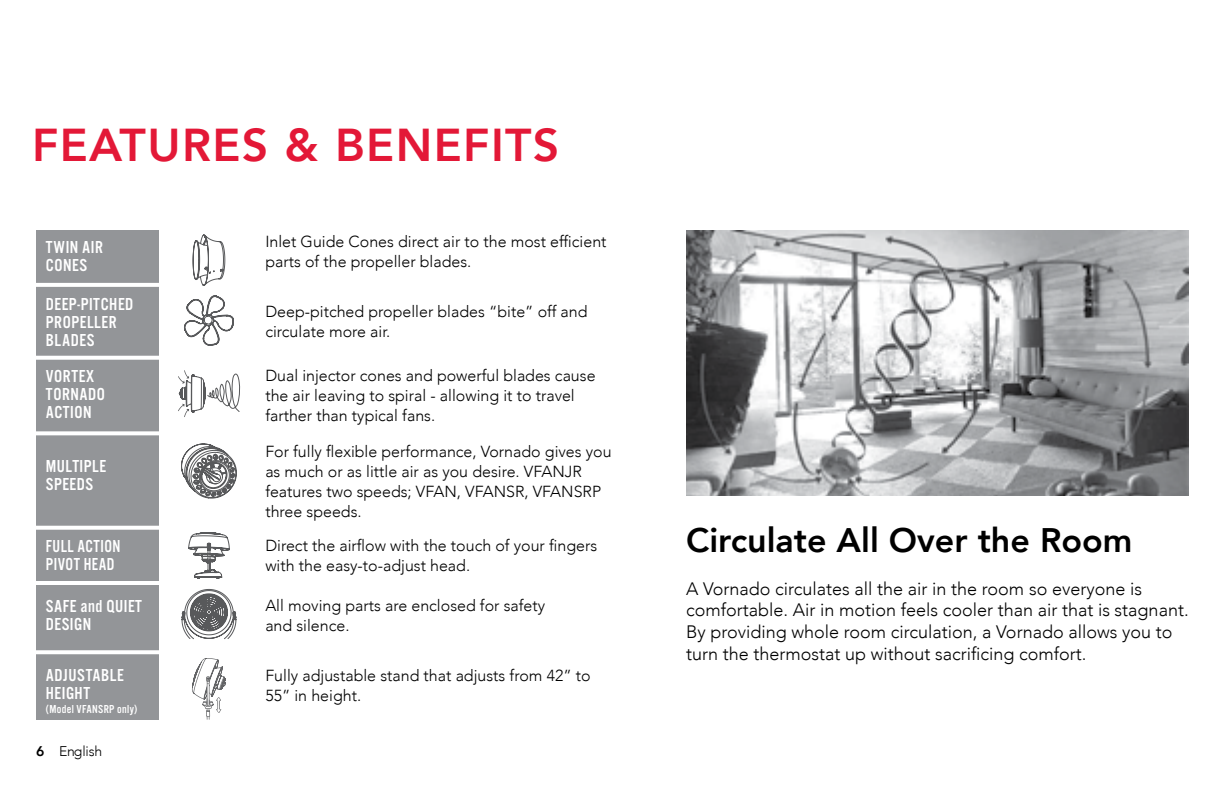
<style>
.page{position:relative;width:1224px;height:792px;background:#fff}
.page>*{position:absolute;margin:0;border:0;box-sizing:border-box;transform-origin:0 0}
.t1{font:800 46px "Avenir";letter-spacing:.03em;color:#e31837}
.t2{font:800 34px "Avenir";color:#000}
.t3{font:300 18px/21.6px "Avenir";color:#000}
.t4{font:18px/18px "Alternate Got No 3 D";letter-spacing:.03em;color:#fff}
.t5{font:18px "Alternate Got No 3 D";letter-spacing:.03em;color:#fff;scale:.94 1}
.t6{font:300 16px/20px "Avenir";color:#000}
.t7{font:300 14px "Avenir";letter-spacing:-.02em;color:#000}
.t8{font:12px "Alternate Got No 3 D";letter-spacing:.03em;color:#fff}
.s1{font-weight:800}
</style>
<div class="page">
<img style="left:686px;top:231px;width:503px;height:265px">
<div style="left:36px;top:231px;width:123px;height:489px;background:#939598"></div>
<svg style="left:36px;top:283px;width:123px;height:4px"></svg>
<svg style="left:36px;top:356px;width:123px;height:4px"></svg>
<svg style="left:36px;top:431px;width:123px;height:4px"></svg>
<svg style="left:36px;top:526px;width:123px;height:4px"></svg>
<hr style="left:32px;top:581px;width:136px;height:4px;background:#fff">
<svg style="left:193px;top:234px;width:32px;height:52px"></svg>
<svg style="left:188px;top:532px;width:42px;height:47px"></svg>
<svg style="left:184px;top:295px;width:50px;height:51px"></svg>
<svg style="left:181px;top:443px;width:56px;height:56px"></svg>
<svg style="left:178px;top:370px;width:63px;height:47px"></svg>
<svg style="left:181px;top:589px;width:56px;height:51px"></svg>
<svg style="left:192px;top:658px;width:34px;height:62px"></svg>
<svg style="left:36px;top:650px;width:123px;height:4px"></svg>
<p class="t1" style="left:32px;top:109px;width:529px">FEATURES &amp; BENEFITS</p>
<p class="t4" style="left:46px;top:238px;width:59px">TWIN AIR</p>
<p class="t4" style="left:46px;top:256px;width:43px">CONES</p>
<p class="t4" style="left:46px;top:295px;width:89px">DEEP-PITCHED</p>
<p class="t4" style="left:46px;top:313px;width:72px">PROPELLER</p>
<p class="t4" style="left:46px;top:331px;width:50px">BLADES</p>
<p class="t4" style="left:46px;top:367px;width:50px">VORTEX</p>
<p class="t4" style="left:46px;top:385px;width:61px">TORNADO</p>
<p class="t4" style="left:46px;top:403px;width:47px">ACTION</p>
<p class="t4" style="left:46px;top:456px;width:62px">MULTIPLE</p>
<p class="t4" style="left:46px;top:474px;width:49px">SPEEDS</p>
<p class="t5" style="left:46px;top:537px;width:81px">FULL ACTION</p>
<p class="t5" style="left:46px;top:555px;width:75px">PIVOT HEAD</p>
<p class="t4" style="left:46px;top:597px;width:98px">SAFE and QUIET</p>
<p class="t4" style="left:46px;top:615px;width:47px">DESIGN</p>
<p class="t4" style="left:46px;top:666px;width:80px">ADJUSTABLE<br>HEIGHT</p>
<p class="t8" style="left:46px;top:703px;width:93px">(Model VFANSRP only)</p>
<p class="t7" style="left:36px;top:742px;width:68px"><span class="s1">6</span> English</p>
<p class="t6" style="left:265px;top:231px;width:343px">Inlet Guide Cones direct air to the most efficient parts of the propeller blades.</p>
<p class="t6" style="left:265px;top:301px;width:324px">Deep-pitched propeller blades “bite” off and circulate more air.</p>
<p class="t6" style="left:265px;top:365px;width:332px">Dual injector cones and powerful blades cause the air leaving to spiral - allowing it to travel farther than typical fans.</p>
<p class="t6" style="left:265px;top:441px;width:348px">For fully flexible performance, Vornado gives you as much or as little air as you desire. VFANJR features two speeds; VFAN, VFANSR, VFANSRP three speeds.</p>
<p class="t6" style="left:265px;top:535px;width:333px">Direct the airflow with the touch of your fingers with the easy-to-adjust head.</p>
<p class="t6" style="left:265px;top:595px;width:281px">All moving parts are enclosed for safety and silence.</p>
<p class="t6" style="left:265px;top:665px;width:327px">Fully adjustable stand that adjusts from 42” to<br>55” in height.</p>
<p class="t2" style="left:686px;top:513px;width:448px">Circulate All Over the Room</p>
<p class="t3" style="left:686px;top:578px;width:504px">A Vornado circulates all the air in the room so everyone is comfortable. Air in motion feels cooler than air that is stagnant.<br>By providing whole room circulation, a Vornado allows you to turn the thermostat up without sacrificing comfort.</p>
</div>
